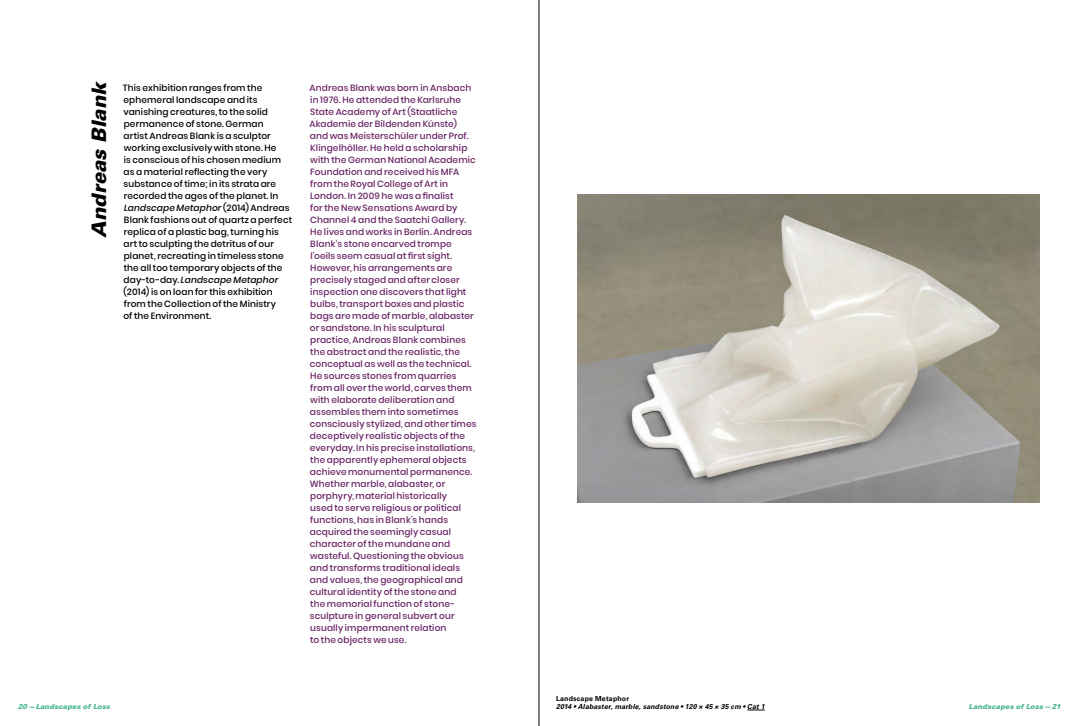
<style>
.page{position:relative;width:1078px;height:726px;background:#fff}
.page>*{position:absolute;margin:0;border:0;box-sizing:border-box;transform-origin:0 0}
.t1{font:italic 900 20px "Univers";color:#000}
.t2{font:500 9px/12px "Poppins";letter-spacing:.015em;color:#682365}
.t3{font:500 9px/12px "Poppins";letter-spacing:.015em;color:#000}
.t4{font:italic 700 7px "Univers";letter-spacing:.02em;color:#000}
.t5{font:italic 900 7px "Univers";letter-spacing:.025em;color:#44b490}
.t6{font:700 7px "Univers";letter-spacing:.03em;color:#000}
.s1{font-style:italic}
</style>
<div class="page">
<img style="left:577px;top:194px;width:462px;height:308px">
<svg style="left:747px;top:709px;width:17px;height:1px"></svg>
<hr style="left:538px;top:0;width:1px;height:726px;background:#000">
<h1 class="t1" style="left:86px;top:238px;width:158px;rotate:-90deg">Andreas Blank</h1>
<p class="t3" style="left:123px;top:82px;width:171px">This exhibition ranges from the ephemeral landscape and its vanishing creatures, to the solid permanence of stone. German<br>artist Andreas Blank is a sculptor working exclusively with stone. He<br>is conscious of his chosen medium as a material reflecting the very substance of time; in its strata are recorded the ages of the planet. In <span class="s1">Landscape Metaphor</span> (2014) Andreas Blank fashions out of quartz a perfect replica of a plastic bag, turning his art to sculpting the detritus of our planet, recreating in timeless stone the all too temporary objects of the day-to-day. <span class="s1">Landscape Metaphor </span>(2014) is on loan for this exhibition from the Collection of the Ministry<br>of the Environment.</p>
<p class="t2" style="left:309px;top:82px;width:168px">Andreas Blank was born in Ansbach in 1976. He attended the Karlsruhe State Academy of Art (Staatliche Akademie der Bildenden Künste) and was Meisterschüler under Prof.<br>Klingelhöller. He held a scholarship with the German National Academic Foundation and received his MFA from the Royal College of Art in London. In 2009 he was a finalist<br>for the New Sensations Award by Channel 4 and the Saatchi Gallery.<br>He lives and works in Berlin. Andreas Blank‘s stone encarved trompe l’oeils seem casual at first sight.<br>However, his arrangements are precisely staged and after closer inspection one discovers that light bulbs, transport boxes and plastic bags are made of marble, alabaster or sandstone. In his sculptural practice, Andreas Blank combines the abstract and the realistic, the conceptual as well as the technical.<br>He sources stones from quarries from all over the world, carves them with elaborate deliberation and assembles them into sometimes consciously stylized, and other times deceptively realistic objects of the everyday. In his precise installations, the apparently ephemeral objects achieve monumental permanence.<br>Whether marble, alabaster, or porphyry, material historically<br>used to serve religious or political functions, has in Blank’s hands acquired the seemingly casual character of the mundane and wasteful. Questioning the obvious and transforms traditional ideals and values, the geographical and cultural identity of the stone and<br>the memorial function of stone&shy;sculpture in general subvert our usually impermanent relation<br>to the objects we use.</p>
<p class="t6" style="left:556px;top:694px;width:75px">Landscape Metaphor</p>
<p class="t4" style="left:556px;top:702px;width:210px">2014 • Alabaster, marble, sandstone • 120 × 45 × 35 cm • Cat 1</p>
<p class="t5" style="left:18px;top:702px;width:94px">20—Landscapes of Loss</p>
<p class="t5" style="left:968px;top:702px;width:93px">Landscapes of Loss—21</p>
</div>
